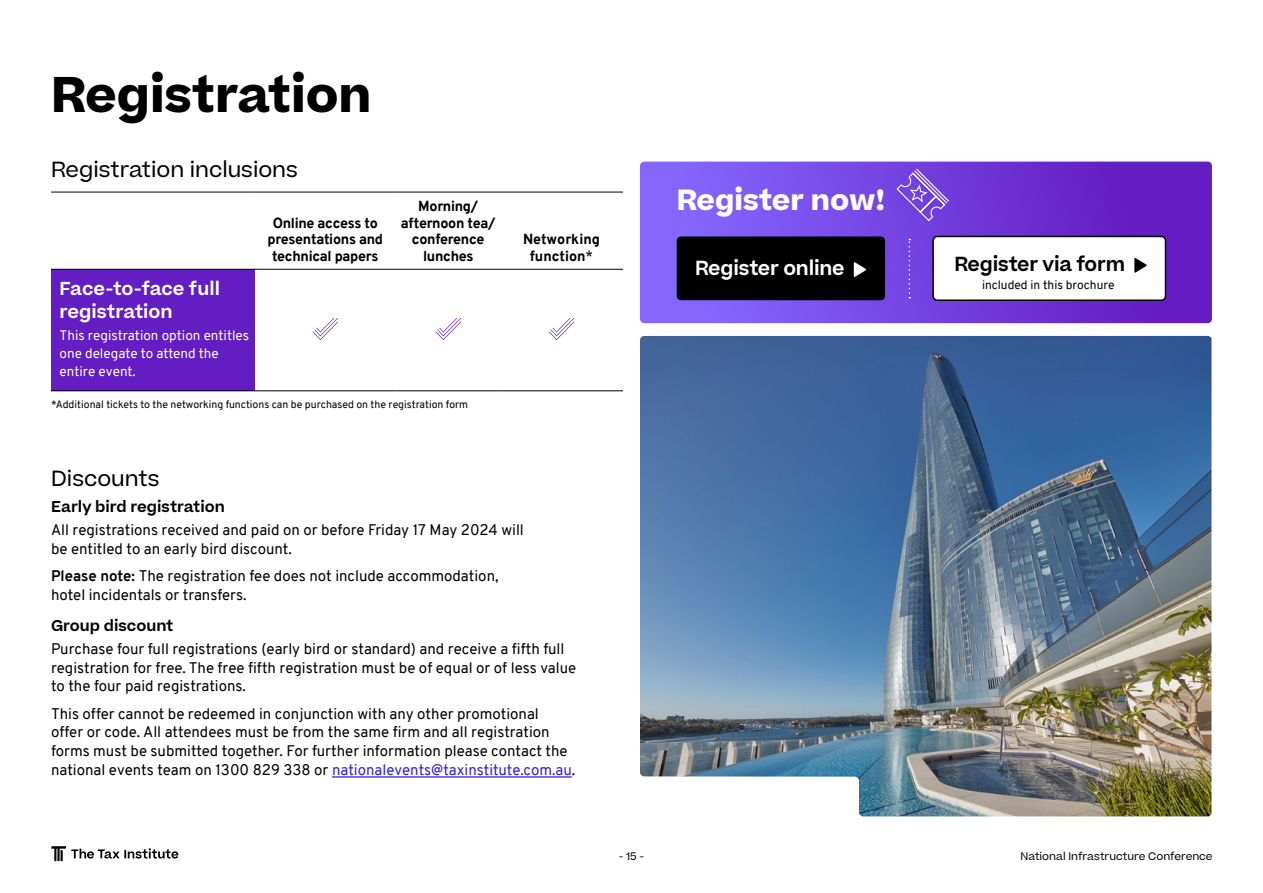
<style>
.page{position:relative;width:1263px;height:893px;background:#fff}
.page>*{position:absolute;margin:0;border:0;box-sizing:border-box;transform-origin:0 0}
.t1{font:700 48px "Beatrice";color:#000}
.t2{font:700 28.05px "Beatrice";color:#fff}
.t3{font:21px "Beatrice";color:#000}
.t4{font:600 19.5px "Beatrice";letter-spacing:-.01em;color:#000}
.t5{font:600 19.5px "Beatrice";letter-spacing:-.01em;color:#fff}
.t6{font:600 18px/22.5px "Beatrice";color:#fff}
.t7{font:15px/18.8px "Overpass";color:#000}
.t8{font:600 15px "Beatrice";color:#000}
.t9{font:800 14.25px/16.5px "Overpass";letter-spacing:-.02em;color:#000;text-align:center}
.t10{font:800 14.25px/16.5px "Overpass";color:#000;text-align:center}
.t11{font:13.5px/18px "Overpass";color:#fff}
.t12{font:12px "Overpass";color:#000}
.t13{font:10.5px "Overpass";color:#000}
.t14{font:10.5px "Beatrice";color:#000}
.s1{font-weight:400}
.s2{font-weight:700}
.s3{color:#3021da}
</style>
<div class="page">
<div style="left:51px;top:269px;width:203px;height:122px;background:#641dc3"></div>
<hr style="left:51px;top:391px;width:203px;height:1px;background:#000">
<hr style="left:254px;top:391px;width:142px;height:1px;background:#000">
<hr style="left:396px;top:391px;width:104px;height:1px;background:#000">
<hr style="left:500px;top:391px;width:123px;height:1px;background:#000">
<hr style="left:51px;top:192px;width:203px;height:1px;background:#000">
<hr style="left:254px;top:192px;width:142px;height:1px;background:#000">
<hr style="left:396px;top:192px;width:104px;height:1px;background:#000">
<hr style="left:500px;top:192px;width:123px;height:1px;background:#000">
<hr style="left:51px;top:269px;width:203px;height:1px;background:#000">
<hr style="left:254px;top:269px;width:142px;height:1px;background:#000">
<hr style="left:396px;top:269px;width:104px;height:1px;background:#000">
<hr style="left:500px;top:269px;width:123px;height:1px;background:#000">
<svg style="left:313px;top:318px;width:25px;height:22px"></svg>
<svg style="left:435px;top:318px;width:26px;height:22px"></svg>
<svg style="left:549px;top:318px;width:25px;height:22px"></svg>
<img style="left:640px;top:336px;width:571px;height:480px">
<svg style="left:51px;top:846px;width:127px;height:15px"></svg>
<svg style="left:640px;top:162px;width:572px;height:161px;background:#733fde"></svg>
<hr style="left:332px;top:776px;width:240px;height:2px;background:#3021da">
<div style="left:677px;top:236px;width:208px;height:64px;background:#000;border-radius:4px"></div>
<svg style="left:854px;top:262px;width:12px;height:15px"></svg>
<div style="left:933px;top:236px;width:232px;height:64px;background:#fff;border-radius:4px"></div>
<div style="left:932px;top:236px;width:234px;height:65px;border:2px solid #000;border-radius:4px"></div>
<svg style="left:1134px;top:258px;width:13px;height:15px"></svg>
<svg style="left:896px;top:168px;width:54px;height:54px;background:#8557e2"></svg>
<svg style="left:908px;top:239px;width:2px;height:59px"></svg>
<h1 class="t1" style="left:51px;top:61px;width:322px">Registration</h1>
<h3 class="t3" style="left:51px;top:156px;width:248px">Registration inclusions</h3>
<p class="t9" style="left:268px;top:215px;width:117px">Online access to presentations and technical papers</p>
<p class="t9" style="left:401px;top:198px;width:96px">Morning/ afternoon tea/ conference lunches</p>
<p class="t6" style="left:60px;top:277px;width:162px">Face-to-face full registration</p>
<p class="t11" style="left:60px;top:326px;width:191px">This registration option entitles one delegate to attend the entire event.</p>
<p class="t13" style="left:51px;top:397px;width:419px">*Additional tickets to the networking functions can be purchased on the registration form</p>
<p class="t10" style="left:523px;top:231px;width:78px">Networking function<span class="s1">*</span></p>
<h3 class="t3" style="left:51px;top:464px;width:110px">Discounts</h3>
<p class="t8" style="left:51px;top:497px;width:175px">Early bird registration</p>
<p class="t7" style="left:51px;top:521px;width:474px">All registrations received and paid on or before Friday 17 May 2024 will be entitled to an early bird discount.</p>
<p class="t7" style="left:51px;top:567px;width:449px"><span class="s2">Please note:</span> The registration fee does not include accommodation, hotel incidentals or transfers.</p>
<p class="t8" style="left:51px;top:615px;width:124px">Group discount</p>
<p class="t7" style="left:51px;top:639px;width:527px">Purchase four full registrations (early bird or standard) and receive a fifth full registration for free. The free fifth registration must be of equal or of less value to the four paid registrations.</p>
<p class="t7" style="left:51px;top:704px;width:526px">This offer cannot be redeemed in conjunction with any other promotional<br>offer or code. All attendees must be from the same firm and all registration forms must be submitted together. For further information please contact the national events team on 1300 829 338 or <span class="s3">nationalevents@taxinstitute.com.au</span>.</p>
<h2 class="t2" style="left:677px;top:180px;width:210px">Register now!</h2>
<h3 class="t5" style="left:695px;top:255px;width:151px">Register online</h3>
<h3 class="t4" style="left:954px;top:251px;width:172px">Register via form</h3>
<p class="t12" style="left:982px;top:276px;width:134px">included in this brochure</p>
<p class="t14" style="left:619px;top:849px;width:27px">- 15 -</p>
<p class="t14" style="left:1020px;top:849px;width:194px">National Infrastructure Conference</p>
</div>
